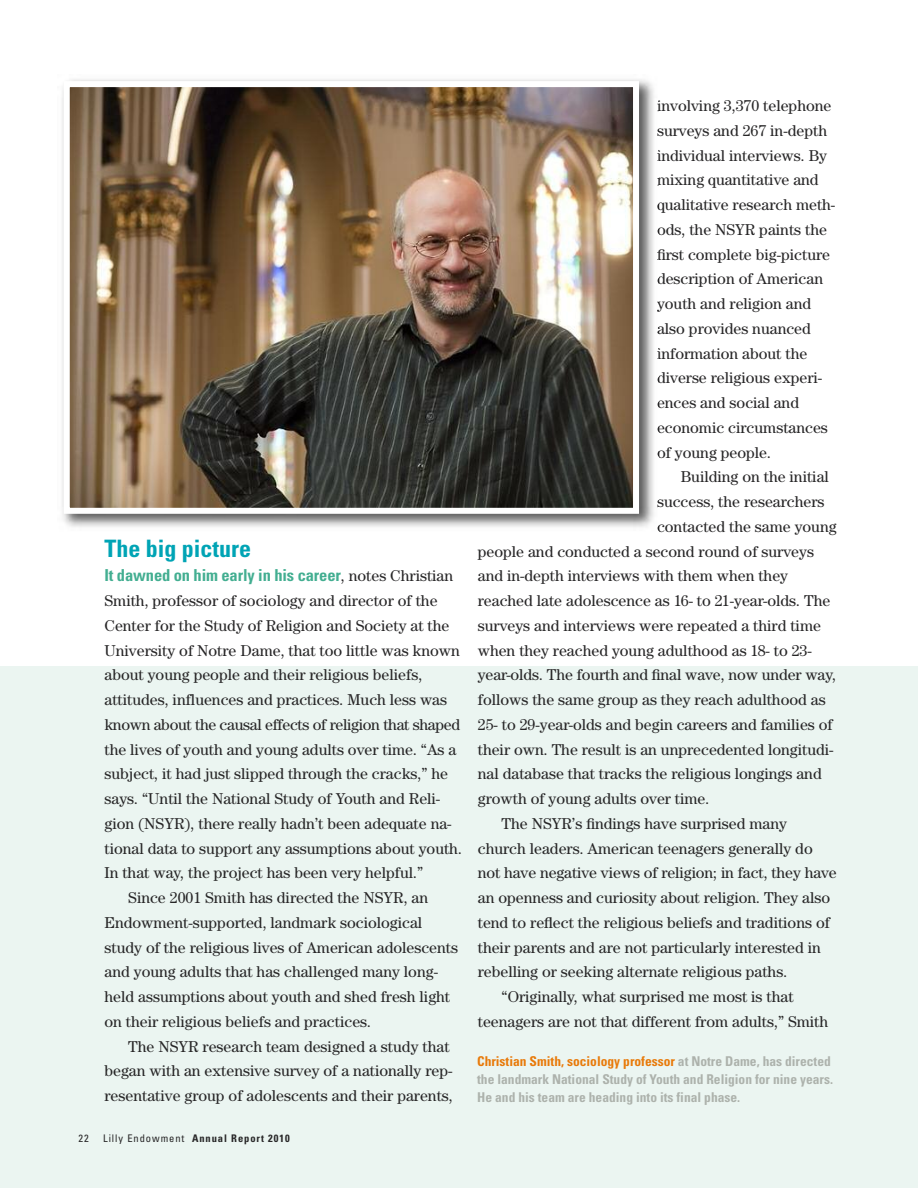
<style>
.page{position:relative;width:918px;height:1188px;background:#fff}
.page>*{position:absolute;margin:0;border:0;box-sizing:border-box;transform-origin:0 0}
.t1{font:700 condensed 24px "Univers";color:#00a4b5}
.t2{font:700 condensed 16.5px "Univers";letter-spacing:-.01em;color:#43ae91}
.t3{font:15.75px/24.8px "Century";color:#272627}
.t4{font:15.75px "Century";letter-spacing:-.02em;color:#272627}
.t5{font:700 condensed 13.5px/18px "Univers";color:#adb2ac}
.t6{font:700 condensed 10.5px "Univers";letter-spacing:.09em;color:#272627}
.t7{font:condensed 10.5px "Univers";color:#272627}
.s1{font-family:"Century";font-weight:400;font-stretch:normal;font-size:15.75px;color:#272627}
.s2{font-weight:400}
.s3{color:#e87a0a}
</style>
<div class="page">
<div style="left:0;top:666px;width:918px;height:522px;background:#ebf5f1"></div>
<img style="left:62px;top:79px;width:596px;height:451px">
<svg style="left:657px;top:100px;width:2px;height:13px"></svg>
<svg style="left:657px;top:127px;width:2px;height:12px"></svg>
<svg style="left:657px;top:150px;width:2px;height:11px"></svg>
<svg style="left:657px;top:175px;width:2px;height:13px"></svg>
<svg style="left:657px;top:202px;width:2px;height:10px"></svg>
<svg style="left:657px;top:250px;width:2px;height:12px"></svg>
<svg style="left:657px;top:299px;width:2px;height:13px"></svg>
<svg style="left:657px;top:325px;width:2px;height:10px"></svg>
<svg style="left:657px;top:348px;width:2px;height:11px"></svg>
<svg style="left:657px;top:497px;width:2px;height:12px"></svg>
<img style="left:71px;top:88px;width:561px;height:419px">
<div style="left:64px;top:81px;width:575px;height:433px;border:6px solid #fff"></div>
<h1 class="t1" style="left:105px;top:539px;width:148px">The big picture</h1>
<p class="t2" style="left:105px;top:569px;width:350px">It dawned on him early in his career<span class="s1">, notes Christian</span></p>
<p class="t3" style="left:105px;top:590px;width:335px">Smith, professor of sociology and director of the</p>
<p class="t3" style="left:105px;top:615px;width:346px">Center for the Study of Religion and Society at the</p>
<p class="t3" style="left:105px;top:639px;width:357px">University of Notre Dame, that too little was known</p>
<p class="t3" style="left:105px;top:664px;width:319px">about young people and their religious beliefs,</p>
<p class="t3" style="left:105px;top:689px;width:344px">attitudes, influences and practices. Much less was</p>
<p class="t4" style="left:105px;top:719px;width:357px">known about the causal effects of religion that shaped</p>
<p class="t3" style="left:105px;top:738px;width:353px">the lives of youth and young adults over time. “As a</p>
<p class="t3" style="left:105px;top:763px;width:345px">subject, it had just slipped through the cracks,” he</p>
<p class="t3" style="left:105px;top:788px;width:337px">says. “Until the National Study of Youth and Reli-</p>
<p class="t3" style="left:105px;top:813px;width:349px">gion (NSYR), there really hadn’t been adequate na-</p>
<p class="t3" style="left:105px;top:837px;width:359px">tional data to support any assumptions about youth.</p>
<p class="t3" style="left:105px;top:862px;width:320px">In that way, the project has been very helpful.”</p>
<p class="t3" style="left:128px;top:887px;width:301px">Since 2001 Smith has directed the NSYR, an</p>
<p class="t3" style="left:105px;top:912px;width:319px">Endowment-supported, landmark sociological</p>
<p class="t3" style="left:105px;top:936px;width:355px">study of the religious lives of American adolescents</p>
<p class="t3" style="left:105px;top:961px;width:335px">and young adults that has challenged many long-</p>
<p class="t3" style="left:105px;top:986px;width:347px">held assumptions about youth and shed fresh light</p>
<p class="t3" style="left:105px;top:1011px;width:268px">on their religious beliefs and practices.</p>
<p class="t3" style="left:128px;top:1035px;width:323px">The NSYR research team designed a study that</p>
<p class="t3" style="left:105px;top:1060px;width:349px">began with an extensive survey of a nationally rep-</p>
<p class="t3" style="left:105px;top:1085px;width:350px">resentative group of adolescents and their parents,</p>
<p class="t7" style="left:79px;top:1134px;width:12px">22</p>
<p class="t6" style="left:103px;top:1134px;width:188px"><span class="s2">Lilly Endowment</span> Annual Report 2010</p>
<p class="t3" style="left:657px;top:95px;width:180px">involving 3,370 telephone surveys and 267 in-depth individual interviews. By mixing quantitative and qualitative research meth&shy;ods, the NSYR paints the first complete big-picture description of American youth and religion and also provides nuanced information about the diverse religious experi&shy;ences and social and economic circumstances of young people.</p>
<p class="t3" style="left:681px;top:466px;width:150px">Building on the initial</p>
<p class="t3" style="left:657px;top:491px;width:169px">success, the researchers</p>
<p class="t3" style="left:657px;top:516px;width:181px">contacted the same young</p>
<p class="t3" style="left:478px;top:540px;width:338px">people and conducted a second round of surveys</p>
<p class="t3" style="left:478px;top:565px;width:312px">and in-depth interviews with them when they</p>
<p class="t3" style="left:478px;top:590px;width:354px">reached late adolescence as 16- to 21-year-olds. The</p>
<p class="t3" style="left:478px;top:615px;width:345px">surveys and interviews were repeated a third time</p>
<p class="t3" style="left:478px;top:639px;width:336px">when they reached young adulthood as 18- to 23-</p>
<p class="t3" style="left:478px;top:664px;width:360px">year-olds. The fourth and final wave, now under way,</p>
<p class="t3" style="left:478px;top:689px;width:349px">follows the same group as they reach adulthood as</p>
<p class="t3" style="left:478px;top:714px;width:356px">25- to 29-year-olds and begin careers and families of</p>
<p class="t3" style="left:478px;top:738px;width:357px">their own. The result is an unprecedented longitudi-</p>
<p class="t3" style="left:478px;top:763px;width:346px">nal database that tracks the religious longings and</p>
<p class="t3" style="left:478px;top:788px;width:233px">growth of young adults over time.</p>
<p class="t3" style="left:502px;top:813px;width:287px">The NSYR’s findings have surprised many</p>
<p class="t3" style="left:478px;top:837px;width:336px">church leaders. American teenagers generally do</p>
<p class="t3" style="left:478px;top:862px;width:361px">not have negative views of religion; in fact, they have</p>
<p class="t3" style="left:478px;top:887px;width:354px">an openness and curiosity about religion. They also</p>
<p class="t3" style="left:478px;top:912px;width:354px">tend to reflect the religious beliefs and traditions of</p>
<p class="t3" style="left:478px;top:936px;width:345px">their parents and are not particularly interested in</p>
<p class="t3" style="left:478px;top:961px;width:311px">rebelling or seeking alternate religious paths.</p>
<p class="t3" style="left:502px;top:986px;width:294px">“Originally, what surprised me most is that</p>
<p class="t3" style="left:478px;top:1011px;width:352px">teenagers are not that different from adults,” Smith</p>
<p class="t5" style="left:477px;top:1053px;width:357px"><span class="s3">Christian Smith, sociology professor</span> at Notre Dame, has directed the landmark National Study of Youth and Religion for nine years.<br>He and his team are heading into its final phase.</p>
</div>
